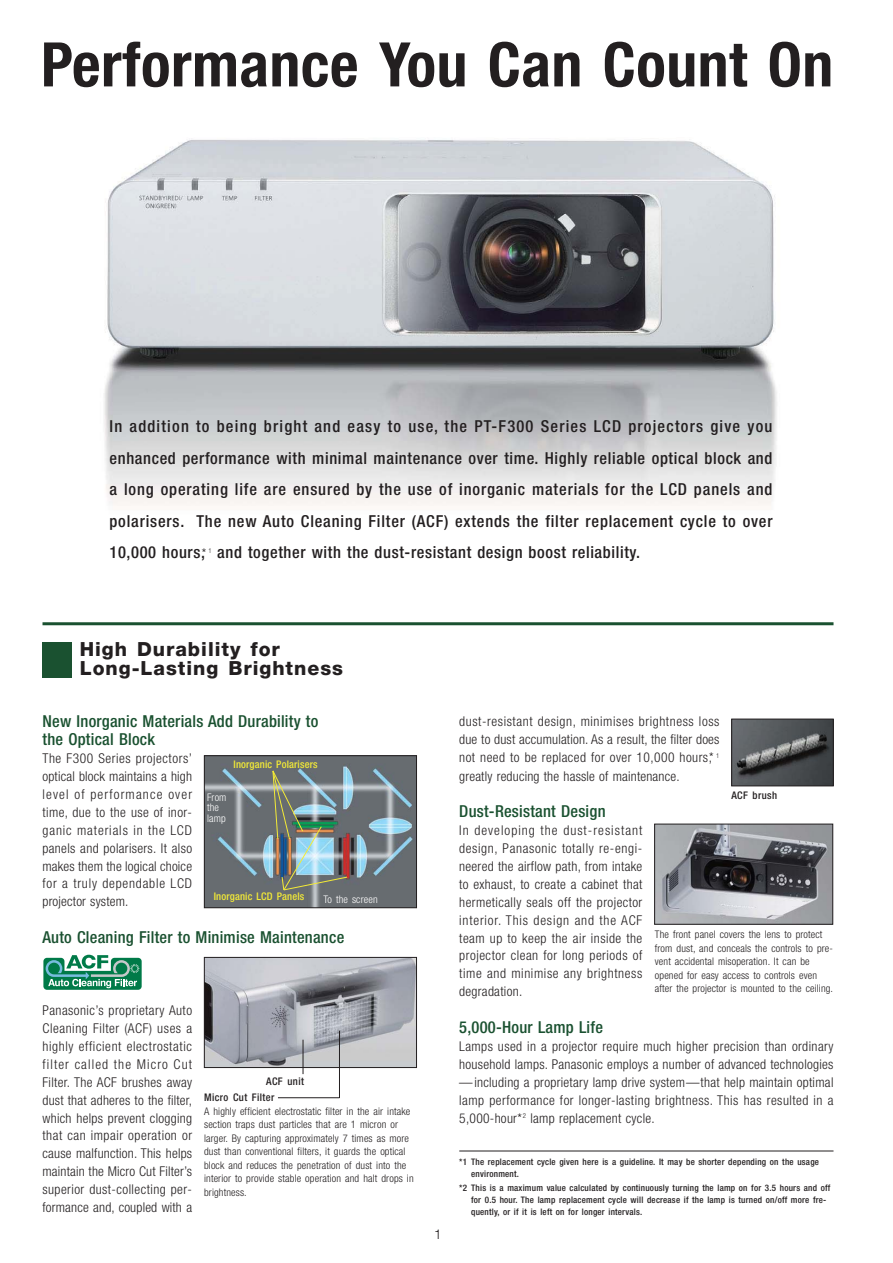
<style>
.page{position:relative;width:893px;height:1263px;background:#fff}
.page>*{position:absolute;margin:0;border:0;box-sizing:border-box;transform-origin:0 0}
.t1{font:700 condensed 61.5px "Helvetica Neue";letter-spacing:.01em;color:#231f20}
.t2{font:800 19.5px/19.5px "Helvetica Neue";letter-spacing:.05em;color:#231f20}
.t3{font:500 condensed 16.5px/31.5px "Helvetica Neue";letter-spacing:.04em;color:#231f20;text-align:justify}
.t4{font:500 condensed 16.5px/18px "Helvetica Neue";letter-spacing:.015em;color:#1a5130}
.t5{font:300 condensed 13.5px/18px "Helvetica Neue";letter-spacing:.02em;color:#231f20;text-align:justify}
.t6{font:300 13.5px "Helvetica Neue";color:#231f20}
.t7{font:300 condensed 10.5px/13.5px "Helvetica Neue";letter-spacing:.015em;color:#231f20}
.t8{font:500 condensed 10.5px "Helvetica Neue";letter-spacing:.015em;color:#f4eb36}
.t9{font:500 condensed 10.5px "Helvetica Neue";letter-spacing:.04em;color:#231f20}
.t10{font:300 condensed 10.5px/10.5px "Helvetica Neue";letter-spacing:.015em;color:#fff}
.t11{font:500 condensed 9px/12px "Helvetica Neue";letter-spacing:.025em;color:#231f20}
.s1{font-weight:300;font-size:13.5px}
</style>
<div class="page">
<img style="left:104px;top:140px;width:673px;height:366px">
<svg style="left:43px;top:955px;width:99px;height:35px"></svg>
<img style="left:206px;top:757px;width:209px;height:149px">
<div style="left:204px;top:755px;width:213px;height:153px;border:1px solid #231f20"></div>
<img style="left:206px;top:959px;width:209px;height:107px">
<div style="left:204px;top:957px;width:213px;height:111px;border:1px solid #231f20"></div>
<img style="left:733px;top:721px;width:98px;height:63px">
<div style="left:731px;top:719px;width:102px;height:67px;border:1px solid #231f20"></div>
<hr style="left:339px;top:1031px;width:1px;height:67px;background:#231f20">
<hr style="left:303px;top:1040px;width:1px;height:34px;background:#231f20">
<hr style="left:278px;top:1097px;width:61px;height:1px;background:#231f20">
<hr style="left:43px;top:622px;width:790px;height:3px;background:#1a5130">
<img style="left:656px;top:826px;width:175px;height:97px">
<div style="left:654px;top:824px;width:179px;height:101px;border:1px solid #231f20"></div>
<div style="left:43px;top:642px;width:29px;height:35px;background:#1a5130"></div>
<img style="left:272px;top:770px;width:76px;height:121px">
<hr style="left:459px;top:1151px;width:374px;height:1px;background:#231f20">
<h1 class="t1" style="left:41px;top:42px;width:794px">Performance You Can Count On</h1>
<p class="t3" style="left:109px;top:412px;width:664px">In addition to being bright and easy to use, the PT-F300 Series LCD projectors give you enhanced performance with minimal maintenance over time. Highly reliable optical block and a long operating life are ensured by the use of inorganic materials for the LCD panels and polarisers. The new Auto Cleaning Filter (ACF) extends the filter replacement cycle to over 10,000 hours,<span class="s1">*</span> <sup>1</sup> and together with the dust-resistant design boost reliability.</p>
<h2 class="t2" style="left:80px;top:641px;width:265px">High Durability for<br>Long-Lasting Brightness</h2>
<p class="t4" style="left:43px;top:713px;width:277px">New Inorganic Materials Add Durability to the Optical Block</p>
<p class="t5" style="left:43px;top:750px;width:151px">The F300 Series projectors’ optical block maintains a high level of performance over time, due to the use of inor&shy;ganic materials in the LCD panels and polarisers. It also makes them the logical choice for a truly dependable LCD projector system.</p>
<p class="t4" style="left:43px;top:929px;width:303px">Auto Cleaning Filter to Minimise Maintenance</p>
<p class="t8" style="left:234px;top:760px;width:86px">Inorganic Polarisers</p>
<p class="t10" style="left:207px;top:793px;width:21px">From the lamp</p>
<p class="t8" style="left:214px;top:892px;width:92px">Inorganic LCD Panels</p>
<p class="t10" style="left:323px;top:895px;width:56px">To the screen</p>
<p class="t5" style="left:43px;top:1002px;width:151px">Panasonic’s proprietary Auto Cleaning Filter (ACF) uses a highly efficient electrostatic filter called the Micro Cut Filter. The ACF brushes away dust that adheres to the filter, which helps prevent clogging that can impair operation or cause malfunction. This helps maintain the Micro Cut Filter’s superior dust-collecting per&shy;formance and, coupled with a</p>
<p class="t9" style="left:266px;top:1078px;width:39px">ACF unit</p>
<p class="t9" style="left:204px;top:1094px;width:72px">Micro Cut Filter</p>
<p class="t7" style="left:204px;top:1105px;width:211px">A highly efficient electrostatic filter in the air intake section traps dust particles that are 1 micron or larger. By capturing approximately 7 times as more dust than conventional filters, it guards the optical block and reduces the penetration of dust into the interior to provide stable operation and halt drops in brightness.</p>
<p class="t6" style="left:434px;top:1229px;width:9px">1</p>
<p class="t5" style="left:459px;top:714px;width:262px">dust-resistant design, minimises brightness loss due to dust accumulation. As a result, the filter does not need to be replaced for over 10,000 hours,* <sup>1 </sup>greatly reducing the hassle of maintenance.</p>
<p class="t4" style="left:459px;top:803px;width:148px">Dust-Resistant Design</p>
<p class="t5" style="left:459px;top:822px;width:185px">In developing the dust-resistant design, Panasonic totally re-engi&shy;neered the airflow path, from intake to exhaust, to create a cabinet that hermetically seals off the projector interior. This design and the ACF team up to keep the air inside the projector clean for long periods of time and minimise any brightness degradation.</p>
<p class="t4" style="left:459px;top:1019px;width:145px">5,000-Hour Lamp Life</p>
<p class="t5" style="left:459px;top:1038px;width:376px">Lamps used in a projector require much higher precision than ordinary household lamps. Panasonic employs a number of advanced technologies —including a proprietary lamp drive system—that help maintain optimal lamp performance for longer-lasting brightness. This has resulted in a 5,000-hour* <sup>2</sup> lamp replacement cycle.</p>
<p class="t9" style="left:731px;top:791px;width:47px">ACF brush</p>
<p class="t7" style="left:655px;top:929px;width:180px">The front panel covers the lens to protect from dust, and conceals the controls to pre&shy;vent accidental misoperation. It can be opened for easy access to controls even after the projector is mounted to the ceiling.</p>
<p class="t11" style="left:471px;top:1157px;width:349px;text-indent:-12px">*1 The replacement cycle given here is a guideline. It may be shorter depending on the usage environment.</p>
<p class="t11" style="left:471px;top:1182px;width:361px;text-indent:-12px">*2 This is a maximum value calculated by continuously turning the lamp on for 3.5 hours and off for 0.5 hour. The lamp replacement cycle will decrease if the lamp is turned on/off more fre&shy;quently, or if it is left on for longer intervals.</p>
</div>
